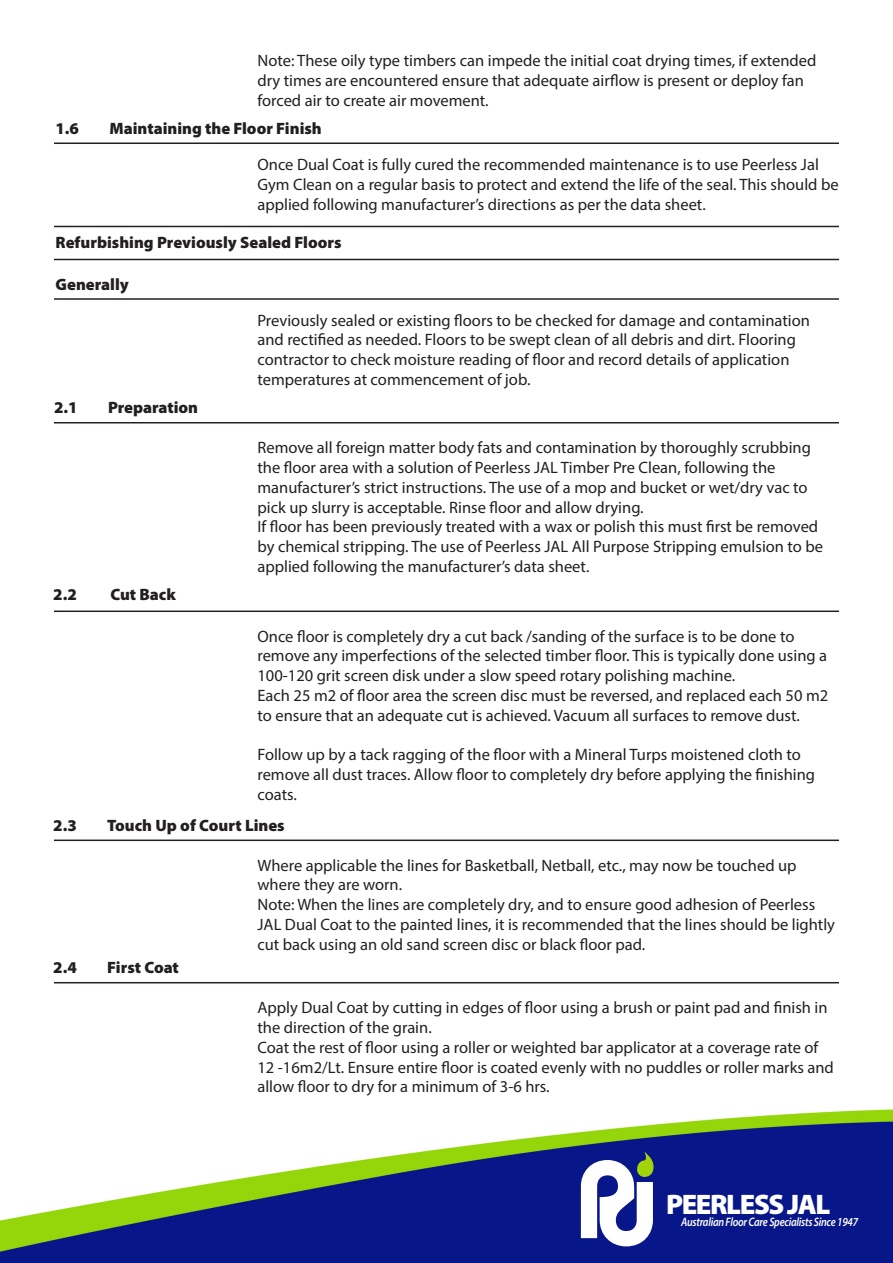
<style>
.page{position:relative;width:893px;height:1263px;background:#fff}
.page>*{position:absolute;margin:0;border:0;box-sizing:border-box;transform-origin:0 0}
.t1{font:900 28.35px "Myriad Pro";letter-spacing:-.05em;color:#fff}
.Paragraph_Style_1{font:16.5px/19.8px "Myriad Pro";color:#231f20}
.Paragraph_Style_2{font:900 16.5px "Myriad Pro";color:#231f20}
.t2{font:italic 600 12.3px "Myriad Pro";letter-spacing:-.025em;color:#fff;scale:.85 1}
</style>
<div class="page">
<img style="left:0;top:1109px;width:893px;height:154px">
<svg style="left:581px;top:1151px;width:72px;height:95px"></svg>
<hr style="left:54px;top:422px;width:785px;height:1px;background:#231f20">
<hr style="left:54px;top:610px;width:785px;height:2px;background:#231f20">
<hr style="left:54px;top:839px;width:785px;height:2px;background:#231f20">
<hr style="left:54px;top:226px;width:785px;height:1px;background:#231f20">
<hr style="left:54px;top:259px;width:785px;height:1px;background:#231f20">
<hr style="left:54px;top:298px;width:785px;height:2px;background:#231f20">
<hr style="left:54px;top:143px;width:785px;height:1px;background:#231f20">
<hr style="left:54px;top:982px;width:785px;height:1px;background:#231f20">
<p class="Paragraph_Style_1" style="left:257px;top:51px;width:560px">Note: These oily type timbers can impede the initial coat drying times, if extended dry times are encountered ensure that adequate airflow is present or deploy fan forced air to create air movement.</p>
<p class="Paragraph_Style_2" style="left:56px;top:119px;width:25px">1.6</p>
<p class="Paragraph_Style_2" style="left:110px;top:119px;width:214px">Maintaining the Floor Finish</p>
<p class="Paragraph_Style_1" style="left:257px;top:155px;width:563px">Once Dual Coat is fully cured the recommended maintenance is to use Peerless Jal</p>
<p class="Paragraph_Style_1" style="left:257px;top:174px;width:583px">Gym Clean on a regular basis to protect and extend the life of the seal. This should be</p>
<p class="Paragraph_Style_1" style="left:257px;top:194px;width:450px">applied following manufacturer’s directions as per the data sheet.</p>
<p class="Paragraph_Style_2" style="left:56px;top:233px;width:288px">Refurbishing Previously Sealed Floors</p>
<p class="Paragraph_Style_2" style="left:56px;top:275px;width:75px">Generally</p>
<p class="Paragraph_Style_1" style="left:257px;top:310px;width:554px">Previously sealed or existing floors to be checked for damage and contamination</p>
<p class="Paragraph_Style_1" style="left:257px;top:330px;width:540px">and rectified as needed. Floors to be swept clean of all debris and dirt. Flooring</p>
<p class="Paragraph_Style_1" style="left:257px;top:349px;width:533px">contractor to check moisture reading of floor and record details of application</p>
<p class="Paragraph_Style_1" style="left:257px;top:369px;width:274px">temperatures at commencement of job.</p>
<p class="Paragraph_Style_2" style="left:54px;top:398px;width:25px">2.1</p>
<p class="Paragraph_Style_2" style="left:108px;top:398px;width:92px">Preparation</p>
<p class="Paragraph_Style_2" style="left:53px;top:585px;width:25px">2.2</p>
<p class="Paragraph_Style_2" style="left:111px;top:585px;width:67px">Cut Back</p>
<p class="Paragraph_Style_1" style="left:257px;top:437px;width:555px">Remove all foreign matter body fats and contamination by thoroughly scrubbing</p>
<p class="Paragraph_Style_1" style="left:257px;top:457px;width:519px">the floor area with a solution of Peerless JAL Timber Pre Clean, following the</p>
<p class="Paragraph_Style_1" style="left:257px;top:477px;width:552px">manufacturer’s strict instructions. The use of a mop and bucket or wet/dry vac to</p>
<p class="Paragraph_Style_1" style="left:257px;top:497px;width:388px">pick up slurry is acceptable. Rinse floor and allow drying.</p>
<p class="Paragraph_Style_1" style="left:257px;top:517px;width:562px">If floor has been previously treated with a wax or polish this must first be removed</p>
<p class="Paragraph_Style_1" style="left:257px;top:536px;width:567px">by chemical stripping. The use of Peerless JAL All Purpose Stripping emulsion to be</p>
<p class="Paragraph_Style_1" style="left:257px;top:556px;width:333px">applied following the manufacturer’s data sheet.</p>
<p class="Paragraph_Style_1" style="left:257px;top:626px;width:538px">Once floor is completely dry a cut back /sanding of the surface is to be done to</p>
<p class="Paragraph_Style_1" style="left:257px;top:646px;width:571px">remove any imperfections of the selected timber floor. This is typically done using a</p>
<p class="Paragraph_Style_1" style="left:257px;top:665px;width:479px">100-120 grit screen disk under a slow speed rotary polishing machine.</p>
<p class="Paragraph_Style_1" style="left:257px;top:685px;width:572px">Each 25 m2 of floor area the screen disc must be reversed, and replaced each 50 m2</p>
<p class="Paragraph_Style_1" style="left:257px;top:705px;width:544px">to ensure that an adequate cut is achieved. Vacuum all surfaces to remove dust.</p>
<p class="Paragraph_Style_1" style="left:257px;top:745px;width:545px">Follow up by a tack ragging of the floor with a Mineral Turps moistened cloth to</p>
<p class="Paragraph_Style_1" style="left:257px;top:764px;width:559px">remove all dust traces. Allow floor to completely dry before applying the finishing</p>
<p class="Paragraph_Style_1" style="left:257px;top:784px;width:41px">coats.</p>
<p class="Paragraph_Style_2" style="left:53px;top:816px;width:25px">2.3</p>
<p class="Paragraph_Style_2" style="left:107px;top:816px;width:179px">Touch Up of Court Lines</p>
<p class="Paragraph_Style_2" style="left:53px;top:958px;width:25px">2.4</p>
<p class="Paragraph_Style_2" style="left:107px;top:958px;width:73px">First Coat</p>
<p class="Paragraph_Style_1" style="left:257px;top:855px;width:541px">Where applicable the lines for Basketball, Netball, etc., may now be touched up</p>
<p class="Paragraph_Style_1" style="left:257px;top:875px;width:146px">where they are worn.</p>
<p class="Paragraph_Style_1" style="left:257px;top:894px;width:579px">Note: When the lines are completely dry, and to ensure good adhesion of Peerless<br>JAL Dual Coat to the painted lines, it is recommended that the lines should be lightly cut back using an old sand screen disc or black floor pad.</p>
<p class="Paragraph_Style_1" style="left:257px;top:997px;width:572px">Apply Dual Coat by cutting in edges of floor using a brush or paint pad and finish in the direction of the grain.</p>
<p class="Paragraph_Style_1" style="left:257px;top:1037px;width:562px">Coat the rest of floor using a roller or weighted bar applicator at a coverage rate of</p>
<p class="Paragraph_Style_1" style="left:257px;top:1057px;width:578px">12 -16m2/Lt. Ensure entire floor is coated evenly with no puddles or roller marks and allow floor to dry for a minimum of 3-6 hrs.</p>
<h1 class="t1" style="left:666px;top:1185px;width:166px">PEERLESS JAL</h1>
<p class="t2" style="left:681px;top:1214px;width:210px">Australian Floor Care Specialists Since 1947</p>
</div>
